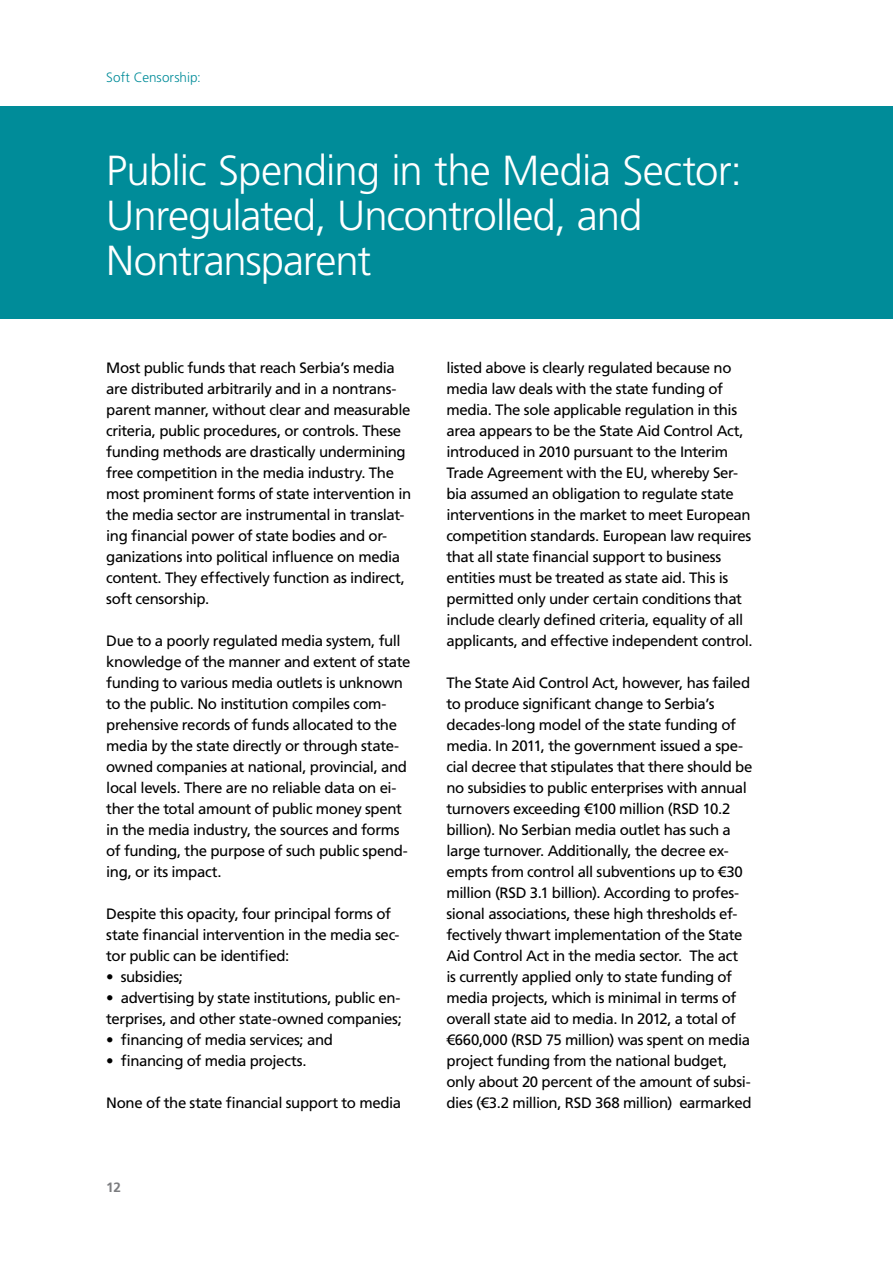
<style>
.page{position:relative;width:893px;height:1263px;background:#fff}
.page>*{position:absolute;margin:0;border:0;box-sizing:border-box;transform-origin:0 0}
.t1{font:300 42px/45px "Frutiger LT Std";letter-spacing:-.025em;color:#fff}
.t2{font:15px/21px "Frutiger LT Std";letter-spacing:-.025em;color:#000}
.t3{font:300 13.5px "Frutiger LT Std";color:#008c99}
.t4{font:700 13.5px "Frutiger LT Std";color:#7c7d80}
</style>
<div class="page">
<div style="left:0;top:106px;width:893px;height:213px;background:#008c99"></div>
<p class="t3" style="left:106px;top:69px;width:96px">Soft Censorship:</p>
<h1 class="t1" style="left:106px;top:148px;width:637px">Public Spending in the Media Sector:<br>Unregulated, Uncontrolled, and<br>Nontransparent</h1>
<p class="t2" style="left:106px;top:357px;width:306px">Most public funds that reach Serbia’s media are distributed arbitrarily and in a nontrans&shy;parent manner, without clear and measurable criteria, public procedures, or controls. These funding methods are drastically undermining free competition in the media industry. The most prominent forms of state intervention in the media sector are instrumental in translat&shy;ing financial power of state bodies and or&shy;ganizations into political influence on media content. They effectively function as indirect, soft censorship.</p>
<p class="t2" style="left:106px;top:630px;width:306px">Due to a poorly regulated media system, full knowledge of the manner and extent of state funding to various media outlets is unknown to the public. No institution compiles com&shy;prehensive records of funds allocated to the media by the state directly or through state&shy;owned companies at national, provincial, and local levels. There are no reliable data on ei&shy;ther the total amount of public money spent in the media industry, the sources and forms of funding, the purpose of such public spend&shy;ing, or its impact.</p>
<p class="t2" style="left:106px;top:903px;width:295px">Despite this opacity, four principal forms of state financial intervention in the media sec&shy;tor public can be identified:</p>
<p class="t2" style="left:106px;top:966px;width:78px">• subsidies;</p>
<p class="t2" style="left:106px;top:987px;width:297px">• advertising by state institutions, public en&shy;terprises, and other state-owned companies;</p>
<p class="t2" style="left:106px;top:1029px;width:228px">• financing of media services; and</p>
<p class="t2" style="left:106px;top:1050px;width:202px">• financing of media projects.</p>
<p class="t2" style="left:106px;top:1092px;width:296px">None of the state financial support to media</p>
<p class="t4" style="left:106px;top:1179px;width:16px">12</p>
<p class="t2" style="left:446px;top:357px;width:308px">listed above is clearly regulated because no media law deals with the state funding of media. The sole applicable regulation in this area appears to be the State Aid Control Act, introduced in 2010 pursuant to the Interim Trade Agreement with the EU, whereby Ser&shy;bia assumed an obligation to regulate state interventions in the market to meet European competition standards. European law requires that all state financial support to business entities must be treated as state aid. This is permitted only under certain conditions that include clearly defined criteria, equality of all applicants, and effective independent control.</p>
<p class="t2" style="left:446px;top:672px;width:307px">The State Aid Control Act, however, has failed to produce significant change to Serbia’s decades-long model of the state funding of media. In 2011, the government issued a spe&shy;cial decree that stipulates that there should be no subsidies to public enterprises with annual turnovers exceeding €100 million (RSD 10.2 billion). No Serbian media outlet has such a large turnover. Additionally, the decree ex&shy;empts from control all subventions up to €30 million (RSD 3.1 billion). According to profes&shy;sional associations, these high thresholds ef&shy;fectively thwart implementation of the State Aid Control Act in the media sector. The act<br>is currently applied only to state funding of media projects, which is minimal in terms of overall state aid to media. In 2012, a total of €660,000 (RSD 75 million) was spent on media project funding from the national budget, only about 20 percent of the amount of subsi&shy;dies (€3.2 million, RSD 368 million) earmarked</p>
</div>
